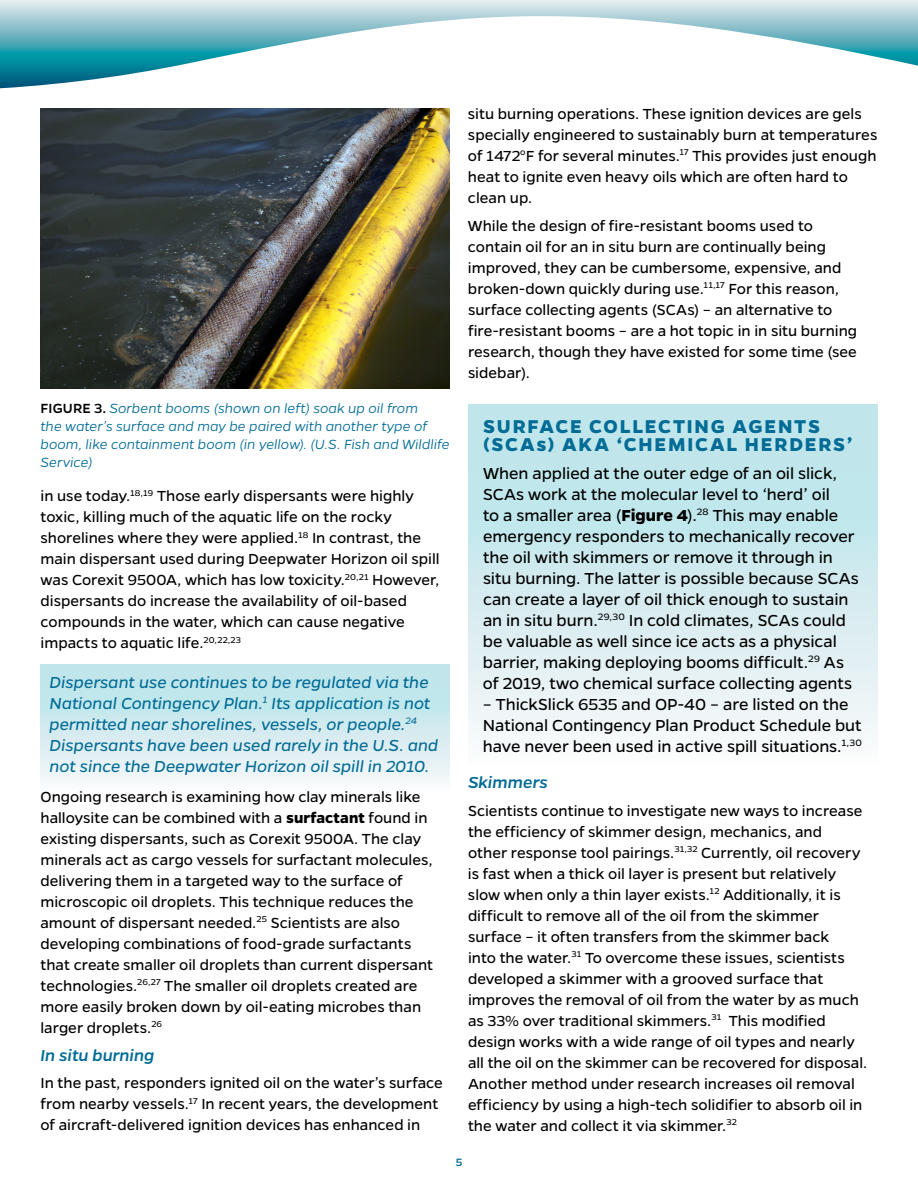
<style>
.page{position:relative;width:918px;height:1188px;background:#fff}
.page>*{position:absolute;margin:0;border:0;box-sizing:border-box;transform-origin:0 0}
.t1{font:700 21px/18px "Gentona";letter-spacing:.085em;color:#026c96}
.t2{font:18px/21px "Gentona";letter-spacing:-.005em;color:#000}
.t3{font:italic 18px/21px "Gentona";color:#026c96}
.t4{font:italic 500 18px "Gentona";color:#026c96}
.t5{font:16.5px/21px "Gentona";color:#000}
.t6{font:italic 300 15px/18px "Gentona";letter-spacing:.005em;color:#026c96}
.t7{font:500 12px "Gentona";color:#026c96}
.s1{font-weight:500;font-style:normal;color:#000}
.s2{font-weight:700}
</style>
<div class="page">
<svg style="left:0;top:0;width:918px;height:89px"></svg>
<div style="left:468px;top:404px;width:410px;height:360px;background:linear-gradient(to bottom,#b3e2e8,#f6f8f9)"></div>
<div style="left:40px;top:665px;width:410px;height:126px;background:linear-gradient(to bottom,#b3e2e8,#f5f7f9)"></div>
<img style="left:40px;top:108px;width:410px;height:281px">
<p class="t6" style="left:40px;top:399px;width:411px"><span class="s1">FIGURE 3.</span> Sorbent booms (shown on left) soak up oil from<br>the water’s surface and may be paired with another type of boom, like containment boom (in yellow). (U.S. Fish and Wildlife Service)</p>
<p class="t5" style="left:40px;top:486px;width:401px">in use today.<sup>18,19</sup> Those early dispersants were highly toxic, killing much of the aquatic life on the rocky shorelines where they were applied.<sup>18</sup> In contrast, the main dispersant used during Deepwater Horizon oil spill was Corexit 9500A, which has low toxicity.<sup>20,21</sup> However, dispersants do increase the availability of oil-based compounds in the water, which can cause negative impacts to aquatic life.<sup>20,22,23</sup></p>
<p class="t3" style="left:49px;top:672px;width:390px">Dispersant use continues to be regulated via the National Contingency Plan.<sup>1</sup> Its application is not permitted near shorelines, vessels, or people.<sup>24<br></sup>Dispersants have been used rarely in the U.S. and not since the Deepwater Horizon oil spill in 2010.</p>
<p class="t5" style="left:40px;top:786px;width:394px">Ongoing research is examining how clay minerals like halloysite can be combined with a <span class="s2">surfactant</span> found in existing dispersants, such as Corexit 9500A. The clay minerals act as cargo vessels for surfactant molecules, delivering them in a targeted way to the surface of microscopic oil droplets. This technique reduces the amount of dispersant needed.<sup>25</sup> Scientists are also developing combinations of food-grade surfactants that create smaller oil droplets than current dispersant technologies.<sup>26,27</sup> The smaller oil droplets created are more easily broken down by oil-eating microbes than larger droplets.<sup>26</sup></p>
<p class="t4" style="left:40px;top:1045px;width:115px">In situ burning</p>
<p class="t5" style="left:40px;top:1073px;width:404px">In the past, responders ignited oil on the water’s surface from nearby vessels.<sup>17</sup> In recent years, the development of aircraft-delivered ignition devices has enhanced in</p>
<p class="t5" style="left:468px;top:103px;width:411px">situ burning operations. These ignition devices are gels specially engineered to sustainably burn at temperatures of 1472<sup>o</sup>F for several minutes.<sup>17</sup> This provides just enough heat to ignite even heavy oils which are often hard to clean up.</p>
<p class="t5" style="left:468px;top:215px;width:391px">While the design of fire-resistant booms used to contain oil for an in situ burn are continually being improved, they can be cumbersome, expensive, and broken-down quickly during use.<sup>11,17</sup> For this reason, surface collecting agents (SCAs) – an alternative to fire-resistant booms – are a hot topic in in situ burning research, though they have existed for some time (see sidebar).</p>
<p class="t1" style="left:483px;top:417px;width:371px">SURFACE COLLECTING AGENTS (SCAs) AKA ‘CHEMICAL HERDERS’</p>
<p class="t2" style="left:483px;top:462px;width:378px">When applied at the outer edge of an oil slick, SCAs work at the molecular level to ‘herd’ oil<br>to a smaller area (<span class="s2">Figure 4</span>).<sup>28</sup> This may enable emergency responders to mechanically recover the oil with skimmers or remove it through in situ burning. The latter is possible because SCAs can create a layer of oil thick enough to sustain an in situ burn.<sup>29,30</sup> In cold climates, SCAs could be valuable as well since ice acts as a physical barrier, making deploying booms difficult.<sup>29</sup> As of 2019, two chemical surface collecting agents</p>
<p class="t2" style="left:483px;top:693px;width:380px">– ThickSlick 6535 and OP-40 – are listed on the<br>National Contingency Plan Product Schedule but have never been used in active spill situations.<sup>1,30</sup></p>
<p class="t4" style="left:468px;top:772px;width:81px">Skimmers</p>
<p class="t5" style="left:468px;top:800px;width:401px">Scientists continue to investigate new ways to increase the efficiency of skimmer design, mechanics, and<br>other response tool pairings.<sup>31,32</sup> Currently, oil recovery is fast when a thick oil layer is present but relatively slow when only a thin layer exists.<sup>12</sup> Additionally, it is difficult to remove all of the oil from the skimmer surface – it often transfers from the skimmer back<br>into the water.<sup>31</sup> To overcome these issues, scientists developed a skimmer with a grooved surface that improves the removal of oil from the water by as much as 33% over traditional skimmers.<sup>31</sup> This modified design works with a wide range of oil types and nearly all the oil on the skimmer can be recovered for disposal.<br>Another method under research increases oil removal efficiency by using a high-tech solidifier to absorb oil in the water and collect it via skimmer.<sup>32</sup></p>
<p class="t7" style="left:456px;top:1155px;width:8px">5</p>
</div>
